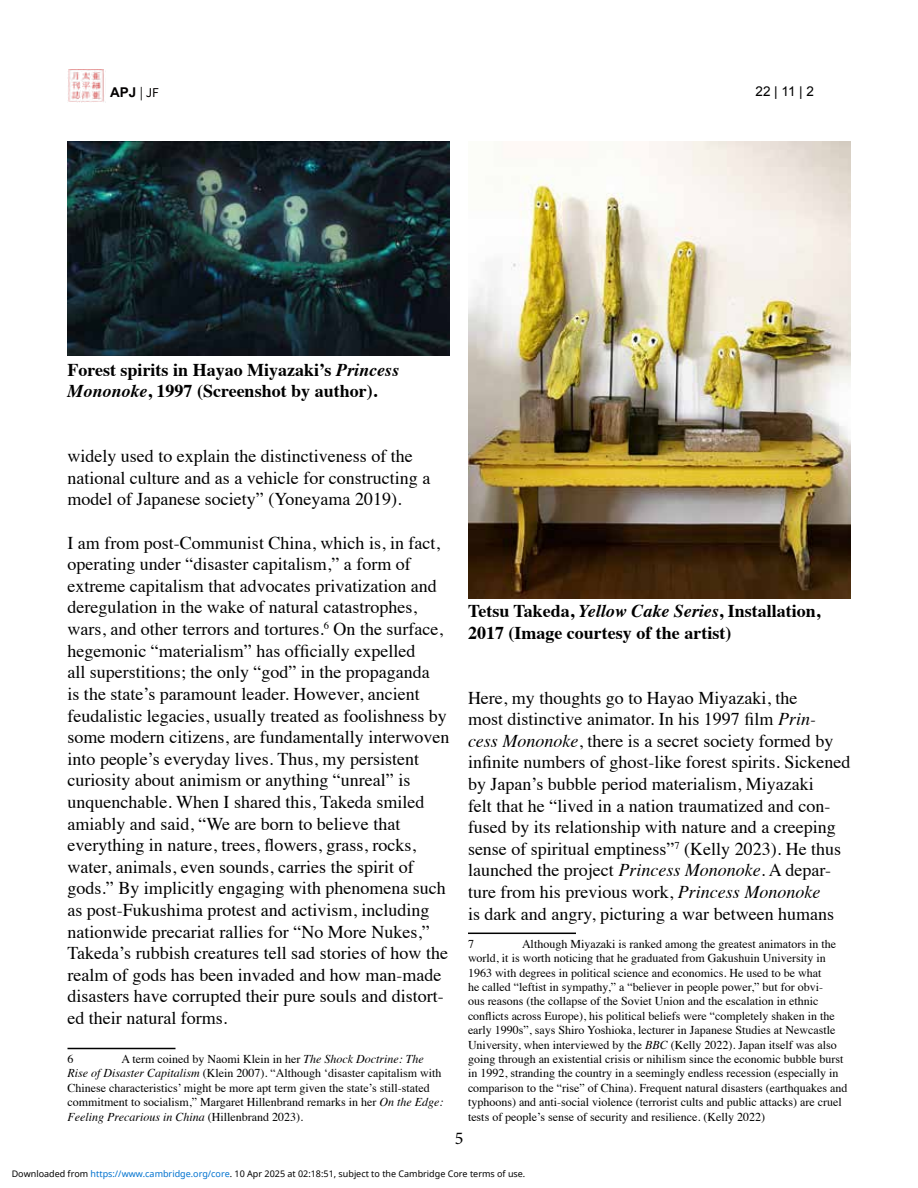
<style>
.page{position:relative;width:918px;height:1188px;background:#fff}
.page>*{position:absolute;margin:0;border:0;box-sizing:border-box;transform-origin:0 0}
.t1{font:18px/21.6px "Times";color:#000}
.t2{font:700 18px/21.6px "Times";color:#000}
.t3{font:18px "Minion Pro";color:#000}
.t4{font:13.5px "Arial";color:#000101}
.t5{font:700 13.5px "Arial";color:#030000}
.t6{font:12px/14.4px "Times";color:#000}
.t7{font:9px "Noto Sans";color:#000}
.s1{font-family:"Source Sans 3";font-weight:400}
.s2{font-style:italic}
.s3{color:#0172cf}
</style>
<div class="page">
<img style="left:68px;top:69px;width:38px;height:34px">
<hr style="left:68px;top:1048px;width:108px;height:1px;background:#000">
<hr style="left:468px;top:933px;width:108px;height:1px;background:#000">
<img style="left:68px;top:141px;width:382px;height:215px">
<img style="left:468px;top:141px;width:382px;height:457px">
<p class="t5" style="left:110px;top:84px;width:50px">APJ <span class="s1">| JF</span></p>
<p class="t4" style="left:756px;top:83px;width:60px">22 | 11 | 2</p>
<p class="t2" style="left:68px;top:357px;width:333px">Forest spirits in Hayao Miyazaki’s <span class="s2">Princess<br>Mononoke</span>, 1997 (Screenshot by author).</p>
<p class="t1" style="left:68px;top:444px;width:364px">widely used to explain the distinctiveness of the national culture and as a vehicle for constructing a model of Japanese society” (Yoneyama 2019).</p>
<p class="t1" style="left:67px;top:530px;width:383px">I am from post-Communist China, which is, in fact, operating under “disaster capitalism,” a form of extreme capitalism that advocates privatization and deregulation in the wake of natural catastrophes, wars, and other terrors and tortures.<sup>6</sup> On the surface, hegemonic “materialism” has officially expelled<br>all superstitions; the only “god” in the propaganda<br>is the state’s paramount leader. However, ancient feudalistic legacies, usually treated as foolishness by some modern citizens, are fundamentally interwoven into people’s everyday lives. Thus, my persistent curiosity about animism or anything “unreal” is unquenchable. When I shared this, Takeda smiled amiably and said, “We are born to believe that everything in nature, trees, flowers, grass, rocks, water, animals, even sounds, carries the spirit of gods.” By implicitly engaging with phenomena such as post-Fukushima protest and activism, including nationwide precariat rallies for “No More Nukes,” Takeda’s rubbish creatures tell sad stories of how the realm of gods has been invaded and how man-made disasters have corrupted their pure souls and distort&shy;ed their natural forms.</p>
<p class="t6" style="left:68px;top:1051px;width:7px">6</p>
<p class="t6" style="left:68px;top:1051px;width:378px;text-indent:54px">A term coined by Naomi Klein in her <span class="s2">The Shock Doctrine: The Rise of Disaster Capitalism</span> (Klein 2007). “Although ‘disaster capitalism with Chinese characteristics’ might be more apt term given the state’s still-stated commitment to socialism,” Margaret Hillenbrand remarks in her <span class="s2">On the Edge:<br>Feeling Precarious in China</span> (Hillenbrand 2023).</p>
<p class="t2" style="left:468px;top:598px;width:354px">Tetsu Takeda, <span class="s2">Yellow Cake Series</span>, Installation,<br>2017 (Image courtesy of the artist)</p>
<p class="t1" style="left:468px;top:685px;width:384px">Here, my thoughts go to Hayao Miyazaki, the<br>most distinctive animator. In his 1997 film <span class="s2">Prin&shy;cess Mononoke</span>, there is a secret society formed by infinite numbers of ghost-like forest spirits. Sickened by Japan’s bubble period materialism, Miyazaki<br>felt that he “lived in a nation traumatized and con&shy;fused by its relationship with nature and a creeping sense of spiritual emptiness”<sup>7</sup> (Kelly 2023). He thus launched the project <span class="s2">Princess Mononoke</span>. A depar&shy;ture from his previous work, <span class="s2">Princess Mononoke<br></span>is dark and angry, picturing a war between humans</p>
<p class="t6" style="left:468px;top:935px;width:7px">7</p>
<p class="t6" style="left:468px;top:935px;width:381px;text-indent:54px">Although Miyazaki is ranked among the greatest animators in the world, it is worth noticing that he graduated from Gakushuin University in 1963 with degrees in political science and economics. He used to be what<br>he called “leftist in sympathy,” a “believer in people power,” but for obvi-<br>ous reasons (the collapse of the Soviet Union and the escalation in ethnic conflicts across Europe), his political beliefs were “completely shaken in the early 1990s”, says Shiro Yoshioka, lecturer in Japanese Studies at Newcastle University, when interviewed by the <span class="s2">BBC</span> (Kelly 2022). Japan itself was also going through an existential crisis or nihilism since the economic bubble burst in 1992, stranding the country in a seemingly endless recession (especially in comparison to the “rise” of China). Frequent natural disasters (earthquakes and typhoons) and anti-social violence (terrorist cults and public attacks) are cruel tests of people’s sense of security and resilience. (Kelly 2022)</p>
<p class="t3" style="left:455px;top:1126px;width:10px">5</p>
<p class="t7" style="left:12px;top:1168px;width:515px">Downloaded from <span class="s3">https://www.cambridge.org/core</span>. 10 Apr 2025 at 02:18:51, subject to the Cambridge Core terms of use.</p>
</div>
